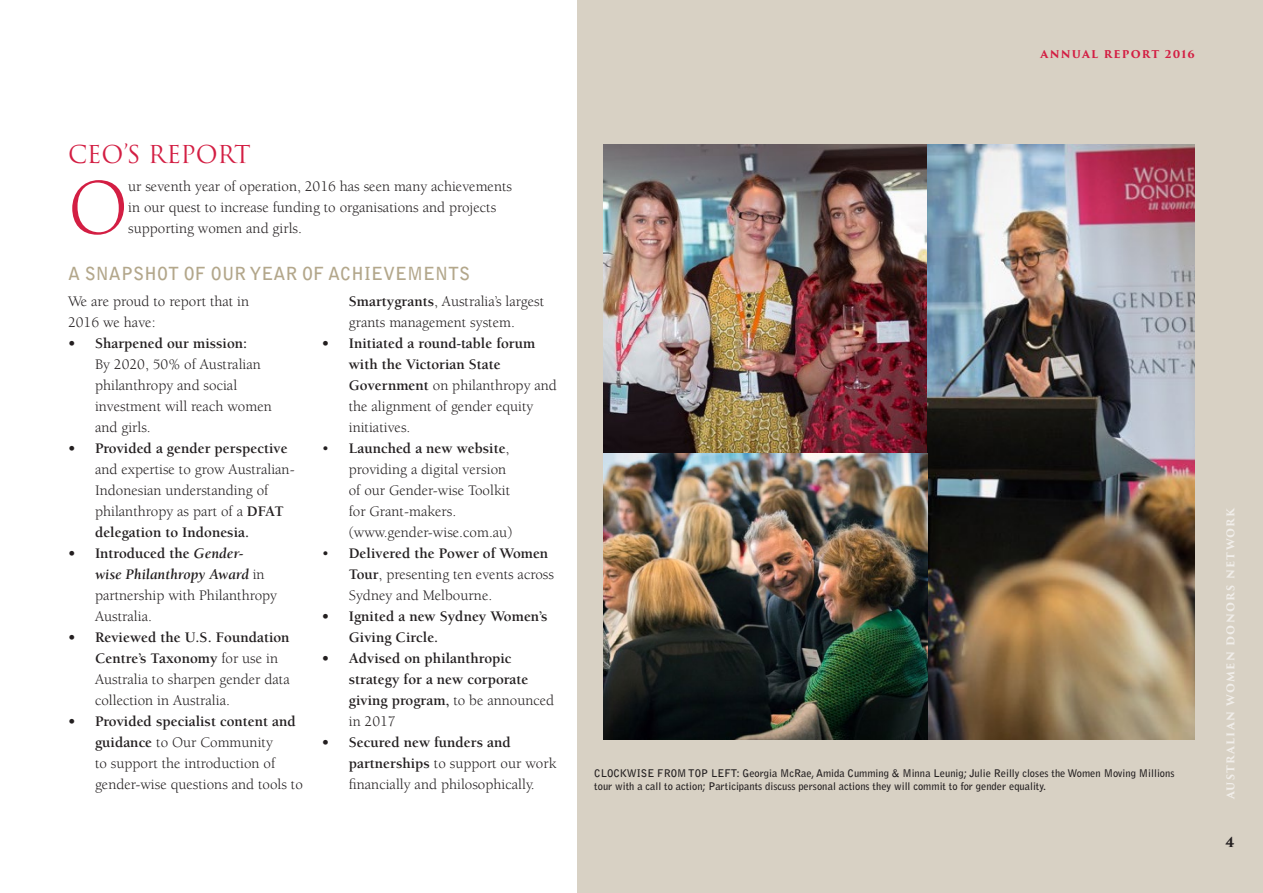
<style>
.page{position:relative;width:1263px;height:893px;background:#fff}
.page>*{position:absolute;margin:0;border:0;box-sizing:border-box;transform-origin:0 0}
.t1{font:81.15px "Berkeley";color:#d31e43}
.t2{font:24px "Trajan Pro 3";letter-spacing:-.015em;color:#d31e43}
.t3{font:700 18px "Bell Gothic Std";color:#b3a78b}
.t4{font:15px/21px "Berkeley";color:#231f20}
.t5{font:700 15px/21px "Berkeley";color:#231f20}
.t6{font:700 13.5px "Trajan Pro 3";color:#231f20}
.t7{font:700 10.5px/13.5px "Bell Gothic Std";color:#231f20}
.t8{font:700 10.5px "Trajan Pro 3";letter-spacing:.115em;color:#f1eeea}
.t9{font:700 10.5px "Trajan Pro 3";letter-spacing:.115em;color:#d31e43}
.s1{font-weight:700}
.s2{font-weight:700;font-style:italic}
.s3{font-weight:400}
</style>
<div class="page">
<div style="left:578px;top:0;width:685px;height:893px;background:#d8d1c4"></div>
<img style="left:604px;top:145px;width:323px;height:595px">
<img style="left:927px;top:145px;width:268px;height:595px">
<h2 class="t2" style="left:68px;top:137px;width:184px">CEO’S REPORT</h2>
<h1 class="t1" style="left:68px;top:165px;width:62px">O</h1>
<p class="t4" style="left:128px;top:176px;width:385px">ur seventh year of operation, 2016 has seen many achievements in our quest to increase funding to organisations and projects supporting women and girls.</p>
<p class="t3" style="left:68px;top:263px;width:404px">A SNAPSHOT OF OUR YEAR OF ACHIEVEMENTS</p>
<p class="t4" style="left:68px;top:291px;width:183px">We are proud to report that in<br>2016 we have:</p>
<p class="t5" style="left:68px;top:333px;width:181px">• Sharpened our mission:</p>
<p class="t4" style="left:95px;top:354px;width:178px">By 2020, 50% of Australian philanthropy and social investment will reach women and girls.</p>
<p class="t5" style="left:68px;top:438px;width:221px">• Provided a gender perspective</p>
<p class="t4" style="left:95px;top:459px;width:201px">and expertise to grow Australian-<br>Indonesian understanding of philanthropy as part of a <span class="s1">DFAT delegation to Indonesia.</span></p>
<p class="t4" style="left:95px;top:543px;width:184px;text-indent:-27px"><span class="s1">• Introduced the</span> <span class="s2">Gender-<br>wise Philanthropy Award</span> in partnership with Philanthropy<br>Australia.</p>
<p class="t4" style="left:95px;top:627px;width:196px;text-indent:-27px"><span class="s1">• Reviewed the U.S. Foundation<br>Centre’s Taxonomy</span> for use in<br>Australia to sharpen gender data collection in Australia.</p>
<p class="t4" style="left:95px;top:711px;width:209px;text-indent:-27px"><span class="s1">• Provided specialist content and guidance</span> to Our Community<br>to support the introduction of gender-wise questions and tools to</p>
<p class="t4" style="left:349px;top:291px;width:197px"><span class="s1">Smartygrants</span>, Australia’s largest grants management system.</p>
<p class="t5" style="left:349px;top:333px;width:210px;text-indent:-27px">• Initiated a round-table forum with the Victorian State<br>Government <span class="s3">on philanthropy and the alignment of gender equity initiatives.</span></p>
<p class="t4" style="left:349px;top:438px;width:165px;text-indent:-27px">• <span class="s1">Launched a new website</span>, providing a digital version of our Gender-wise Toolkit for Grant-makers. (www.gender-wise.com.au)</p>
<p class="t4" style="left:349px;top:543px;width:207px;text-indent:-27px">• <span class="s1">Delivered the Power of Women<br>Tour</span>, presenting ten events across<br>Sydney and Melbourne.</p>
<p class="t5" style="left:349px;top:606px;width:200px;text-indent:-27px">• Ignited a new Sydney Women’s<br>Giving Circle.</p>
<p class="t5" style="left:349px;top:648px;width:207px;text-indent:-27px">• Advised on philanthropic strategy for a new corporate giving program, <span class="s3">to be announced in 2017</span></p>
<p class="t4" style="left:349px;top:732px;width:209px;text-indent:-27px"><span class="s1">• Secured new funders and partnerships</span> to support our work financially and philosophically.</p>
<p class="t9" style="left:1040px;top:46px;width:156px">ANNUAL REPORT 2016</p>
<p class="t7" style="left:594px;top:766px;width:582px">CLOCKWISE FROM TOP LEFT: Georgia McRae, Amida Cumming &amp; Minna Leunig; Julie Reilly closes the Women Moving Millions tour with a call to action; Participants discuss personal actions they will commit to for gender equality.</p>
<p class="t8" style="left:1223px;top:799px;width:294px;rotate:-90deg">AUSTRALIAN WOMEN DONORS NETWORK</p>
<p class="t6" style="left:1225px;top:832px;width:11px">4</p>
</div>
